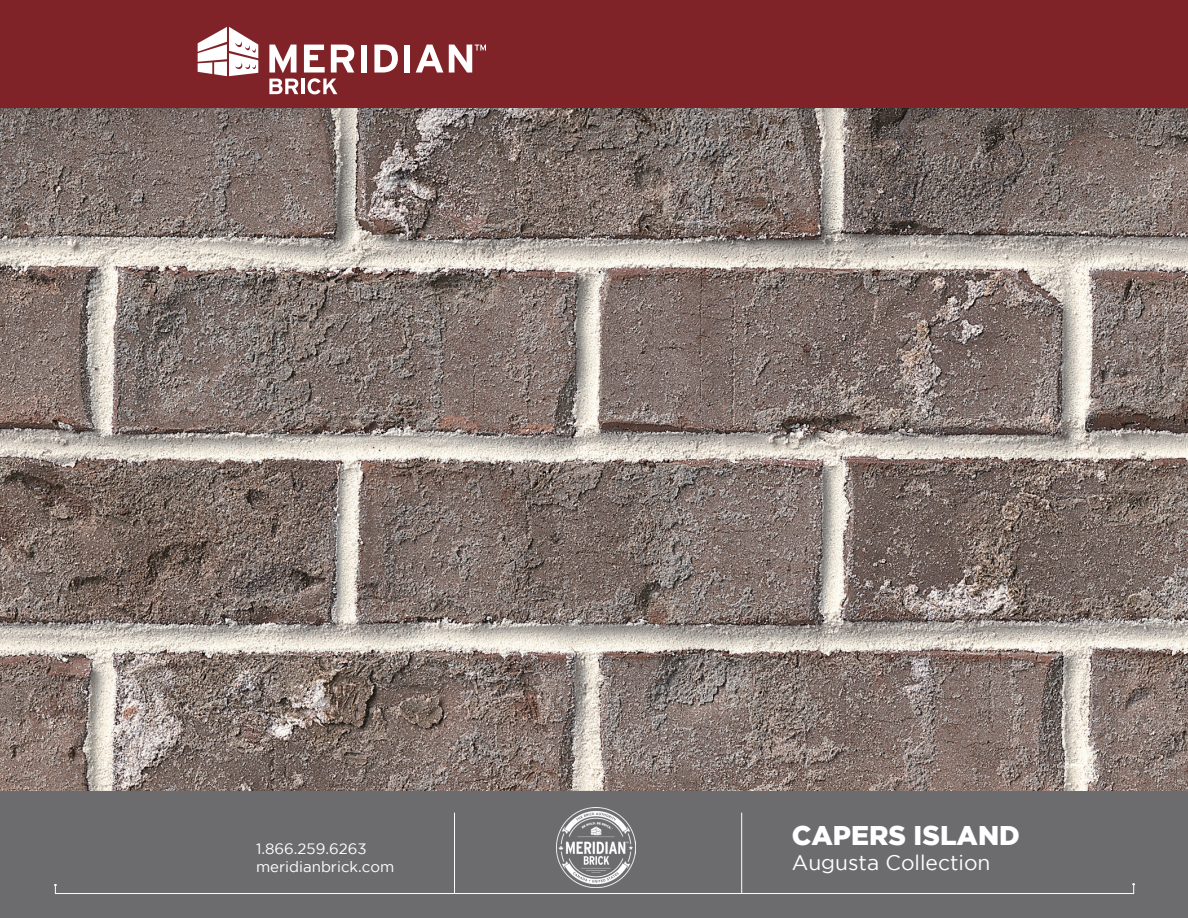
<style>
.page{position:relative;width:1188px;height:918px;background:#fff}
.page>*{position:absolute;margin:0;border:0;box-sizing:border-box;transform-origin:0 0}
.t1{font:900 27px "Gotham";color:#fff}
.t2{font:21px "Gotham";color:#fff}
.t3{font:15px/18px "Gotham";color:#fff}
</style>
<div class="page">
<div style="left:0;top:0;width:1188px;height:108px;background:#802328"></div>
<img style="left:0;top:108px;width:1188px;height:683px">
<div style="left:0;top:791px;width:1188px;height:127px;background:#6c6c6f"></div>
<hr style="left:741px;top:813px;width:1px;height:81px;background:#fff">
<hr style="left:454px;top:813px;width:1px;height:81px;background:#fff">
<div style="left:55px;top:884px;width:1079px;height:10px;border:1px solid #fff"></div>
<img style="left:556px;top:808px;width:80px;height:79px">
<svg style="left:269px;top:79px;width:29px;height:15px"></svg>
<hr style="left:301px;top:79px;width:4px;height:15px;background:#fff">
<svg style="left:198px;top:27px;width:60px;height:49px"></svg>
<svg style="left:269px;top:45px;width:28px;height:28px"></svg>
<svg style="left:304px;top:45px;width:50px;height:49px"></svg>
<div style="left:361px;top:45px;width:6px;height:28px;background:#fff"></div>
<svg style="left:374px;top:45px;width:24px;height:28px"></svg>
<div style="left:404px;top:45px;width:6px;height:28px;background:#fff"></div>
<svg style="left:416px;top:45px;width:27px;height:28px"></svg>
<svg style="left:449px;top:45px;width:37px;height:28px"></svg>
<p class="t3" style="left:256px;top:839px;width:140px">1.866.259.6263 meridianbrick.com</p>
<h1 class="t1" style="left:792px;top:820px;width:230px">CAPERS ISLAND</h1>
<h2 class="t2" style="left:792px;top:851px;width:200px">Augusta Collection</h2>
</div>
